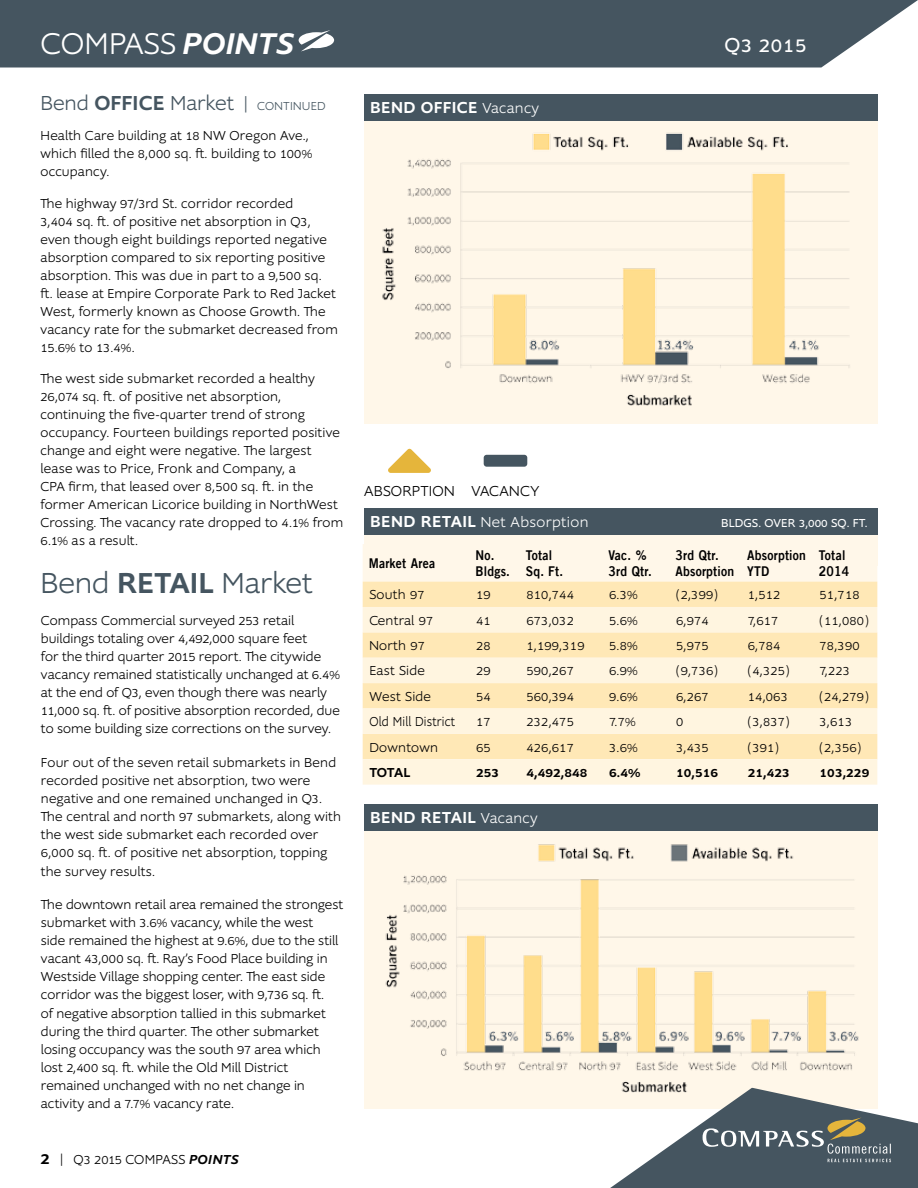
<style>
.page{position:relative;width:918px;height:1188px;background:#fff}
.page>*{position:absolute;margin:0;border:0;box-sizing:border-box;transform-origin:0 0}
.t1{font:300 31.2px "Supra";letter-spacing:.005em;color:#fff}
.t2{font:300 30px "Supra";letter-spacing:-.005em;color:#455560}
.t3{font:300 21px "Supra";letter-spacing:-.005em;color:#455560}
.t4{font:21px "Supra";letter-spacing:.03em;color:#fff}
.t5{font:500 16.5px "Supra";letter-spacing:.025em;color:#fff}
.t6{font:300 15px "Supra";letter-spacing:.025em;color:#fff}
.t7{font:300 15px "Supra";letter-spacing:.015em;color:#000}
.t8{font:300 13.5px/18.1px "Supra";letter-spacing:.01em;color:#000}
.t9{font:13.5px/15.8px "Trade Gothic Bold Two";letter-spacing:.02em;color:#000;scale:.9 1}
.t10{font:500 13.5px "Supra";letter-spacing:.01em;color:#000}
.t11{font:300 13.5px "Supra";letter-spacing:.01em;color:#000;scale:.9 1}
.t12{font:12px "Supra";letter-spacing:.01em;color:#fff}
.s1{font-weight:500;font-style:italic}
.s2{font-weight:500}
.s3{font-size:18px}
.s4{font-size:12px}
.s5{font-weight:500;font-size:16.5px}
.s6{font-weight:300;font-size:15px}
</style>
<div class="page">
<div style="left:364px;top:508px;width:514px;height:58px;background:#fff7e9"></div>
<div style="left:364px;top:95px;width:513px;height:329px;background:#fff7e9"></div>
<div style="left:364px;top:805px;width:513px;height:304px;background:#fff7e9"></div>
<img style="left:385px;top:841px;width:493px;height:247px">
<svg style="left:610px;top:1088px;width:308px;height:100px"></svg>
<svg style="left:363px;top:544px;width:514px;height:38px"></svg>
<div style="left:363px;top:582px;width:514px;height:25px;background:#ffe8b6"></div>
<svg style="left:363px;top:607px;width:514px;height:178px;fill:#fff5e0"></svg>
<div style="left:364px;top:508px;width:514px;height:27px;background:#455560"></div>
<img style="left:382px;top:124px;width:496px;height:295px">
<div style="left:364px;top:94px;width:514px;height:27px;background:#455560"></div>
<div style="left:364px;top:804px;width:514px;height:27px;background:#455560"></div>
<div style="left:0;top:0;width:918px;height:68px;background:#455560"></div>
<svg style="left:299px;top:30px;width:35px;height:21px"></svg>
<h1 class="t1" style="left:41px;top:24px;width:255px">COMPASS <span class="s1">POINTS</span></h1>
<h3 class="t4" style="left:724px;top:31px;width:83px">Q3 2015</h3>
<h3 class="t3" style="left:40px;top:90px;width:287px">Bend <span class="s2">OFFICE</span> Market <span class="s3">|</span> <span class="s4">CONTINUED</span></h3>
<p class="t8" style="left:40px;top:127px;width:273px">Health Care building at 18 NW Oregon Ave., which filled the 8,000 sq. ft. building to 100% occupancy.</p>
<p class="t8" style="left:40px;top:194px;width:299px">The highway 97/3rd St. corridor recorded<br>3,404 sq. ft. of positive net absorption in Q3, even though eight buildings reported negative absorption compared to six reporting positive absorption. This was due in part to a 9,500 sq.<br>ft. lease at Empire Corporate Park to Red Jacket West, formerly known as Choose Growth. The vacancy rate for the submarket decreased from 15.6% to 13.4%.</p>
<p class="t8" style="left:40px;top:370px;width:304px">The west side submarket recorded a healthy 26,074 sq. ft. of positive net absorption, continuing the five-quarter trend of strong occupancy. Fourteen buildings reported positive change and eight were negative. The largest lease was to Price, Fronk and Company, a<br>CPA firm, that leased over 8,500 sq. ft. in the former American Licorice building in NorthWest Crossing. The vacancy rate dropped to 4.1% from 6.1% as a result.</p>
<h2 class="t2" style="left:40px;top:564px;width:273px">Bend <span class="s2">RETAIL</span> Market</h2>
<p class="t8" style="left:41px;top:611px;width:300px">Compass Commercial surveyed 253 retail buildings totaling over 4,492,000 square feet<br>for the third quarter 2015 report. The citywide vacancy remained statistically unchanged at 6.4% at the end of Q3, even though there was nearly 11,000 sq. ft. of positive absorption recorded, due to some building size corrections on the survey.</p>
<p class="t8" style="left:41px;top:753px;width:302px">Four out of the seven retail submarkets in Bend recorded positive net absorption, two were negative and one remained unchanged in Q3.<br>The central and north 97 submarkets, along with the west side submarket each recorded over 6,000 sq. ft. of positive net absorption, topping the survey results.</p>
<p class="t8" style="left:41px;top:895px;width:304px">The downtown retail area remained the strongest submarket with 3.6% vacancy, while the west<br>side remained the highest at 9.6%, due to the still vacant 43,000 sq. ft. Ray’s Food Place building in Westside Village shopping center. The east side corridor was the biggest loser, with 9,736 sq. ft.<br>of negative absorption tallied in this submarket during the third quarter. The other submarket losing occupancy was the south 97 area which lost 2,400 sq. ft. while the Old Mill District remained unchanged with no net change in activity and a 7.7% vacancy rate.</p>
<p class="t8" style="left:40px;top:1150px;width:200px"><span class="s5">2</span> | Q3 2015 COMPASS <span class="s1">POINTS</span></p>
<p class="t5" style="left:370px;top:96px;width:170px">BEND OFFICE <span class="s6">Vacancy</span></p>
<p class="t7" style="left:364px;top:482px;width:177px">ABSORPTION VACANCY</p>
<p class="t6" style="left:370px;top:512px;width:220px"><span class="s5">BEND RETAIL</span> Net Absorption</p>
<p class="t12" style="left:721px;top:515px;width:148px">BLDGS. OVER 3,000 SQ. FT.</p>
<p class="t9" style="left:369px;top:555px;width:75px">Market Area</p>
<p class="t9" style="left:475px;top:547px;width:40px">No.<br>Bldgs.</p>
<p class="t9" style="left:526px;top:547px;width:43px">Total<br>Sq. Ft.</p>
<p class="t9" style="left:608px;top:547px;width:50px">Vac. %<br>3rd Qtr.</p>
<p class="t9" style="left:675px;top:547px;width:67px">3rd Qtr.<br>Absorption</p>
<p class="t9" style="left:747px;top:547px;width:67px">Absorption<br>YTD</p>
<p class="t9" style="left:819px;top:547px;width:35px">Total<br>2014</p>
<p class="t8" style="left:369px;top:586px;width:57px">South 97</p>
<p class="t8" style="left:476px;top:586px;width:16px">19</p>
<p class="t8" style="left:526px;top:586px;width:49px">810,744</p>
<p class="t8" style="left:609px;top:586px;width:30px">6.3%</p>
<p class="t8" style="left:676px;top:586px;width:43px">(2,399)</p>
<p class="t8" style="left:748px;top:586px;width:34px">1,512</p>
<p class="t8" style="left:820px;top:586px;width:42px">51,718</p>
<p class="t8" style="left:369px;top:611px;width:65px">Central 97</p>
<p class="t8" style="left:476px;top:611px;width:16px">41</p>
<p class="t8" style="left:526px;top:611px;width:49px">673,032</p>
<p class="t8" style="left:609px;top:611px;width:30px">5.6%</p>
<p class="t8" style="left:676px;top:611px;width:34px">6,974</p>
<p class="t8" style="left:748px;top:611px;width:32px">7,617</p>
<p class="t8" style="left:820px;top:611px;width:51px">(11,080)</p>
<p class="t8" style="left:369px;top:637px;width:57px">North 97</p>
<p class="t8" style="left:476px;top:637px;width:16px">28</p>
<p class="t8" style="left:526px;top:637px;width:60px">1,199,319</p>
<p class="t8" style="left:609px;top:637px;width:30px">5.8%</p>
<p class="t8" style="left:676px;top:637px;width:34px">5,975</p>
<p class="t8" style="left:748px;top:637px;width:34px">6,784</p>
<p class="t8" style="left:820px;top:637px;width:42px">78,390</p>
<p class="t8" style="left:369px;top:662px;width:57px">East Side</p>
<p class="t8" style="left:476px;top:662px;width:16px">29</p>
<p class="t8" style="left:526px;top:662px;width:49px">590,267</p>
<p class="t8" style="left:609px;top:662px;width:30px">6.9%</p>
<p class="t8" style="left:676px;top:662px;width:43px">(9,736)</p>
<p class="t8" style="left:748px;top:662px;width:43px">(4,325)</p>
<p class="t8" style="left:820px;top:662px;width:32px">7,223</p>
<p class="t8" style="left:369px;top:687px;width:63px">West Side</p>
<p class="t8" style="left:476px;top:687px;width:16px">54</p>
<p class="t8" style="left:526px;top:687px;width:49px">560,394</p>
<p class="t8" style="left:609px;top:687px;width:30px">9.6%</p>
<p class="t8" style="left:676px;top:687px;width:34px">6,267</p>
<p class="t8" style="left:748px;top:687px;width:42px">14,063</p>
<p class="t8" style="left:820px;top:687px;width:51px">(24,279)</p>
<p class="t11" style="left:369px;top:713px;width:97px">Old Mill District</p>
<p class="t8" style="left:476px;top:713px;width:16px">17</p>
<p class="t8" style="left:526px;top:713px;width:49px">232,475</p>
<p class="t8" style="left:609px;top:713px;width:28px">7.7%</p>
<p class="t8" style="left:676px;top:713px;width:9px">0</p>
<p class="t8" style="left:748px;top:713px;width:43px">(3,837)</p>
<p class="t8" style="left:820px;top:713px;width:34px">3,613</p>
<p class="t8" style="left:369px;top:738px;width:70px">Downtown</p>
<p class="t8" style="left:476px;top:738px;width:16px">65</p>
<p class="t8" style="left:526px;top:738px;width:49px">426,617</p>
<p class="t8" style="left:609px;top:738px;width:30px">3.6%</p>
<p class="t8" style="left:676px;top:738px;width:34px">3,435</p>
<p class="t8" style="left:748px;top:738px;width:33px">(391)</p>
<p class="t8" style="left:820px;top:738px;width:43px">(2,356)</p>
<p class="t10" style="left:369px;top:763px;width:42px">TOTAL</p>
<p class="t10" style="left:476px;top:763px;width:25px">253</p>
<p class="t10" style="left:526px;top:763px;width:62px">4,492,848</p>
<p class="t10" style="left:609px;top:763px;width:33px">6.4%</p>
<p class="t10" style="left:676px;top:763px;width:43px">10,516</p>
<p class="t10" style="left:748px;top:763px;width:43px">21,423</p>
<p class="t10" style="left:820px;top:763px;width:51px">103,229</p>
<p class="t5" style="left:370px;top:806px;width:169px">BEND RETAIL <span class="s6">Vacancy</span></p>
</div>
